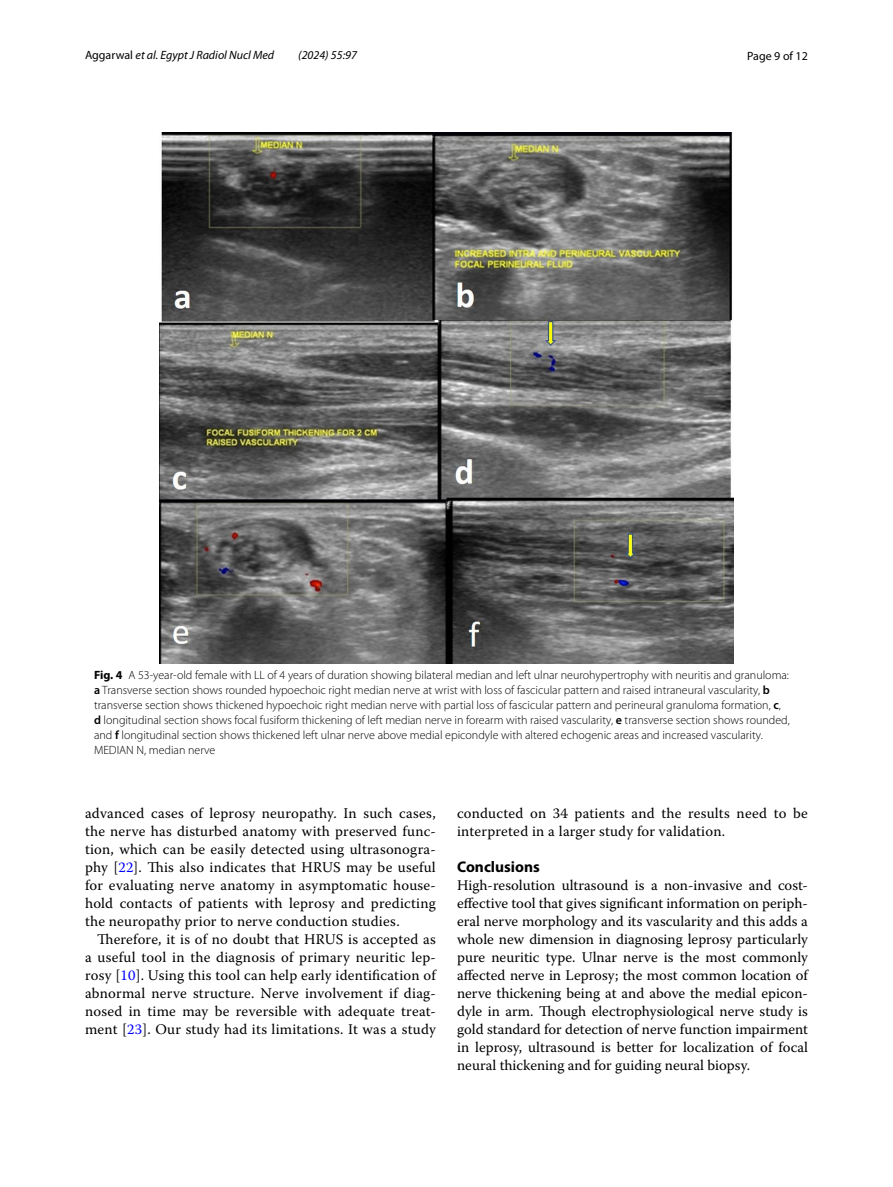
<style>
.page{position:relative;width:893px;height:1187px;background:#fff}
.page>*{position:absolute;margin:0;border:0;box-sizing:border-box;transform-origin:0 0}
.t1{font:700 15.45px "Myriad Pro";color:#000}
.t2{font:14.7px/18px "Warnock Pro";letter-spacing:.015em;color:#000;text-align:justify}
.t3{font:300 12px/15px "Myriad Pro";color:#000}
.t4{font:italic 12px "Myriad Pro";color:#000}
.t5{font:12px "Myriad Pro";color:#000}
.s1{font-style:normal}
.s2{font-weight:700}
.s3{font-weight:600}
.s4{color:#00f}
</style>
<div class="page">
<img style="left:160px;top:133px;width:573px;height:530px">
<p class="t4" style="left:85px;top:48px;width:191px"><span class="s1">Aggarwal</span> et al. Egypt J Radiol Nucl Med</p>
<p class="t4" style="left:298px;top:48px;width:60px">(2024) 55:97</p>
<p class="t5" style="left:747px;top:48px;width:62px">Page 9 of 12</p>
<p class="t3" style="left:94px;top:667px;width:697px"><span class="s2">Fig. 4</span> A 53-year-old female with LL of 4 years of duration showing bilateral median and left ulnar neurohypertrophy with neuritis and granuloma: <span class="s3">a</span> Transverse section shows rounded hypoechoic right median nerve at wrist with loss of fascicular pattern and raised intraneural vascularity, <span class="s3">b </span>transverse section shows thickened hypoechoic right median nerve with partial loss of fascicular pattern and perineural granuloma formation, <span class="s3">c</span>, <span class="s3">d</span> longitudinal section shows focal fusiform thickening of left median nerve in forearm with raised vascularity, <span class="s3">e</span> transverse section shows rounded, and <span class="s3">f</span> longitudinal section shows thickened left ulnar nerve above medial epicondyle with altered echogenic areas and increased vascularity.<br>MEDIAN N, median nerve</p>
<p class="t2" style="left:85px;top:803px;width:352px">advanced cases of leprosy neuropathy. In such cases, the nerve has disturbed anatomy with preserved func&shy;tion, which can be easily detected using ultrasonogra&shy;phy [<span class="s4">22</span>]. This also indicates that HRUS may be useful for evaluating nerve anatomy in asymptomatic house&shy;hold contacts of patients with leprosy and predicting the neuropathy prior to nerve conduction studies.</p>
<p class="t2" style="left:85px;top:929px;width:352px;text-indent:12px">Therefore, it is of no doubt that HRUS is accepted as a useful tool in the diagnosis of primary neuritic lep&shy;rosy [<span class="s4">10</span>]. Using this tool can help early identification of abnormal nerve structure. Nerve involvement if diag&shy;nosed in time may be reversible with adequate treat&shy;ment [<span class="s4">23</span>]. Our study had its limitations. It was a study</p>
<p class="t2" style="left:457px;top:803px;width:352px">conducted on 34 patients and the results need to be interpreted in a larger study for validation.</p>
<p class="t1" style="left:457px;top:856px;width:84px">Conclusions</p>
<p class="t2" style="left:457px;top:875px;width:352px">High-resolution ultrasound is a non-invasive and cost&shy;effective tool that gives significant information on periph&shy;eral nerve morphology and its vascularity and this adds a whole new dimension in diagnosing leprosy particularly pure neuritic type. Ulnar nerve is the most commonly affected nerve in Leprosy; the most common location of nerve thickening being at and above the medial epicon&shy;dyle in arm. Though electrophysiological nerve study is gold standard for detection of nerve function impairment in leprosy, ultrasound is better for localization of focal neural thickening and for guiding neural biopsy.</p>
</div>
